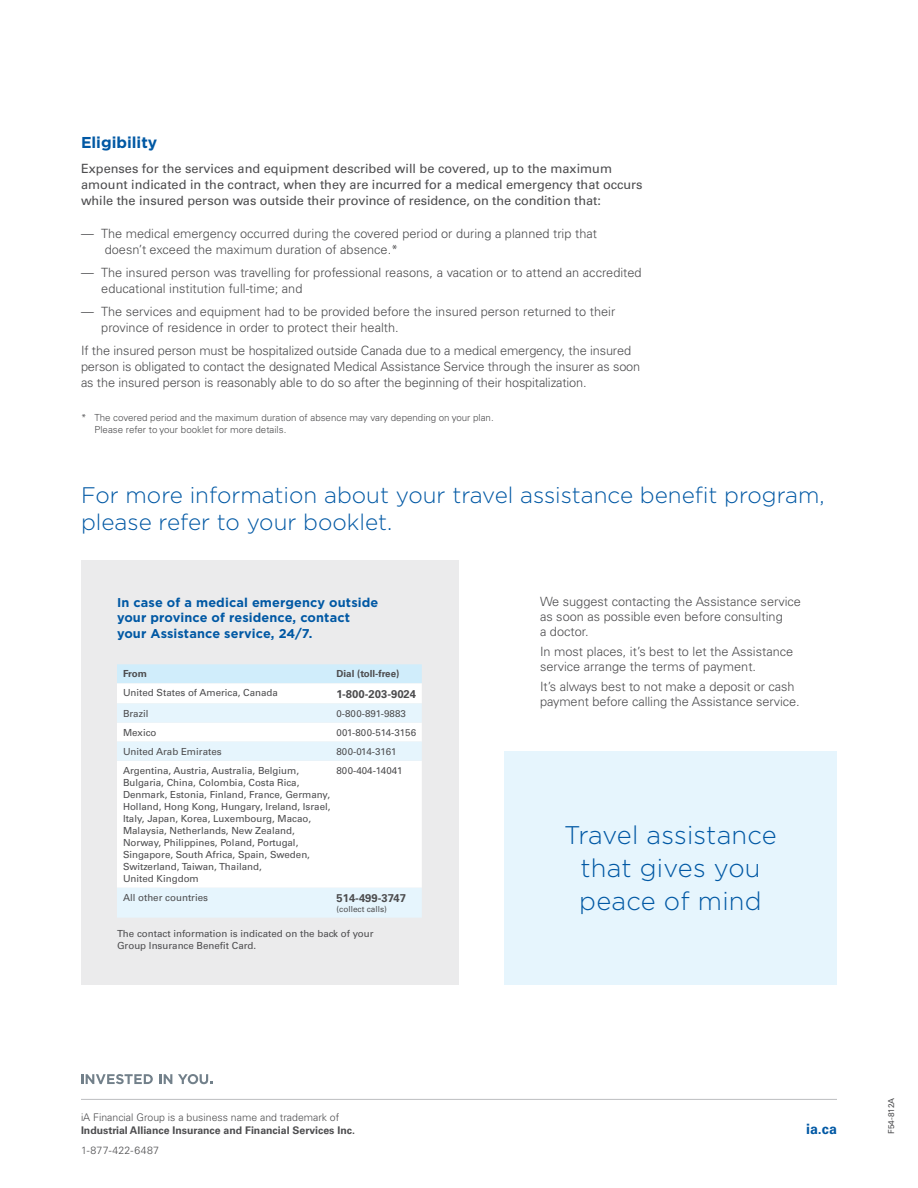
<style>
.page{position:relative;width:918px;height:1188px;background:#fff}
.page>*{position:absolute;margin:0;border:0;box-sizing:border-box;transform-origin:0 0}
.t1{font:300 25.5px/33px "Gotham";letter-spacing:.01em;color:#0058a4;text-align:center}
.t2{font:300 22.5px/27px "Gotham";color:#0058a4}
.t3{font:700 15.75px "Gotham";color:#0058a4}
.t4{font:700 14.25px "Univers LT Pro 65";color:#0058a4}
.t5{font:300 12.75px/15.8px "Univers LT Pro 45";color:#4d4d4f}
.P__Intro{font:12.75px/15.8px "Univers LT Pro 55 Roman";letter-spacing:-.005em;color:#4d4d4f}
.H3__Bold{font:700 12.75px/15.8px "Gotham";letter-spacing:.01em;color:#0058a4}
.t6{font:700 11.25px "Univers LT Pro 65";color:#4d4d4f}
.P_Legal{font:700 10.5px/12.8px "Univers LT Pro 65";color:#4d4d4f}
.t7{font:300 10.5px "Univers LT Pro 45";letter-spacing:.03em;color:#4d4d4f}
.t8{font:9.75px/12px "Univers LT Pro 55 Roman";color:#4d4d4f}
.Footnote{font:300 9.75px/12.8px "Univers LT Pro 45";color:#4d4d4f}
.t9{font:700 9.75px "Univers LT Pro 65";color:#4d4d4f}
.t10{font:8.25px "Univers LT Pro 55 Roman";color:#4d4d4f}
.s1{font-family:"Univers LT Pro 45";font-weight:300}
</style>
<div class="page">
<svg style="left:81px;top:1074px;width:72px;height:10px"></svg>
<svg style="left:159px;top:1074px;width:13px;height:10px"></svg>
<svg style="left:178px;top:1074px;width:34px;height:10px"></svg>
<hr style="left:81px;top:1099px;width:756px;height:1px;background:#bcbec0">
<div style="left:81px;top:560px;width:378px;height:425px;background:#ebebec"></div>
<div style="left:117px;top:664px;width:305px;height:19px;background:#d0edfb"></div>
<svg style="left:117px;top:683px;width:305px;height:21px;background:#fdfefe"></svg>
<svg style="left:117px;top:704px;width:305px;height:214px;background:#f6fbfe"></svg>
<div style="left:504px;top:751px;width:333px;height:234px;background:#e6f5fd"></div>
<h2 class="t3" style="left:81px;top:132px;width:78px">Eligibility</h2>
<p class="P__Intro" style="left:81px;top:160px;width:563px">Expenses for the services and equipment described will be covered, up to the maximum amount indicated in the contract, when they are incurred for a medical emergency that occurs while the insured person was outside their province of residence, on the condition that:</p>
<p class="t5" style="left:105px;top:226px;width:494px;text-indent:-24px">— The medical emergency occurred during the covered period or during a planned trip that doesn’t exceed the maximum duration of absence.*</p>
<p class="t5" style="left:101px;top:265px;width:542px;text-indent:-20px">— The insured person was travelling for professional reasons, a vacation or to attend an accredited educational institution full-time; and</p>
<p class="t5" style="left:101px;top:304px;width:516px;text-indent:-20px">— The services and equipment had to be provided before the insured person returned to their province of residence in order to protect their health.</p>
<p class="t5" style="left:81px;top:343px;width:561px">If the insured person must be hospitalized outside Canada due to a medical emergency, the insured person is obligated to contact the designated Medical Assistance Service through the insurer as soon as the insured person is reasonably able to do so after the beginning of their hospitalization.</p>
<p class="Footnote" style="left:94px;top:410px;width:401px;text-indent:-14px">* The covered period and the maximum duration of absence may vary depending on your plan.<br>Please refer to your booklet for more details.</p>
<h2 class="t2" style="left:81px;top:481px;width:745px">For more information about your travel assistance benefit program, please refer to your booklet.</h2>
<h3 class="H3__Bold" style="left:117px;top:594px;width:263px">In case of a medical emergency outside your province of residence, contact your Assistance service, 24/7.</h3>
<p class="t9" style="left:123px;top:667px;width:25px">From</p>
<p class="t9" style="left:337px;top:667px;width:64px">Dial (toll-free)</p>
<p class="t8" style="left:123px;top:687px;width:157px">United States of America, Canada</p>
<p class="t6" style="left:337px;top:686px;width:81px">1-800-203-9024</p>
<p class="t8" style="left:123px;top:707px;width:27px">Brazil</p>
<p class="t8" style="left:337px;top:707px;width:71px">0-800-891-9883</p>
<p class="t8" style="left:123px;top:726px;width:35px">Mexico</p>
<p class="t8" style="left:337px;top:726px;width:81px">001-800-514-3156</p>
<p class="t8" style="left:123px;top:745px;width:100px">United Arab Emirates</p>
<p class="t8" style="left:337px;top:745px;width:62px">800-014-3161</p>
<p class="t8" style="left:123px;top:764px;width:209px">Argentina, Austria, Australia, Belgium, Bulgaria, China, Colombia, Costa Rica, Denmark, Estonia, Finland, France, Germany, Holland, Hong Kong, Hungary, Ireland, Israel, Italy, Japan, Korea, Luxembourg, Macao, Malaysia, Netherlands, New Zealand, Norway, Philippines, Poland, Portugal, Singapore, South Africa, Spain, Sweden, Switzerland, Taiwan, Thailand,<br>United Kingdom</p>
<p class="t8" style="left:337px;top:764px;width:68px">800-404-14041</p>
<p class="t8" style="left:123px;top:891px;width:87px">All other countries</p>
<p class="t6" style="left:337px;top:890px;width:71px">514-499-3747</p>
<p class="t10" style="left:337px;top:903px;width:52px">(collect calls)</p>
<p class="t8" style="left:117px;top:927px;width:258px">The contact information is indicated on the back of your<br>Group Insurance Benefit Card.</p>
<p class="t5" style="left:540px;top:593px;width:263px;line-height:15.3px">We suggest contacting the Assistance service as soon as possible even before consulting<br>a doctor.</p>
<p class="t5" style="left:540px;top:643px;width:255px;line-height:15.3px">In most places, it’s best to let the Assistance service arrange the terms of payment.</p>
<p class="t5" style="left:540px;top:679px;width:261px;line-height:15.3px">It’s always best to not make a deposit or cash payment before calling the Assistance service.</p>
<p class="t1" style="left:564px;top:818px;width:214px">Travel assistance that gives you peace of mind</p>
<p class="P_Legal" style="left:81px;top:1111px;width:275px"><span class="s1">iA Financial Group is a business name and trademark of<br></span>Industrial Alliance Insurance and Financial Services Inc.</p>
<p class="t7" style="left:81px;top:1143px;width:80px">1-877-422-6487</p>
<p class="t4" style="left:806px;top:1119px;width:32px">ia.ca</p>
<p class="t10" style="left:885px;top:1134px;width:38px;rotate:-90deg">F54-812A</p>
</div>
